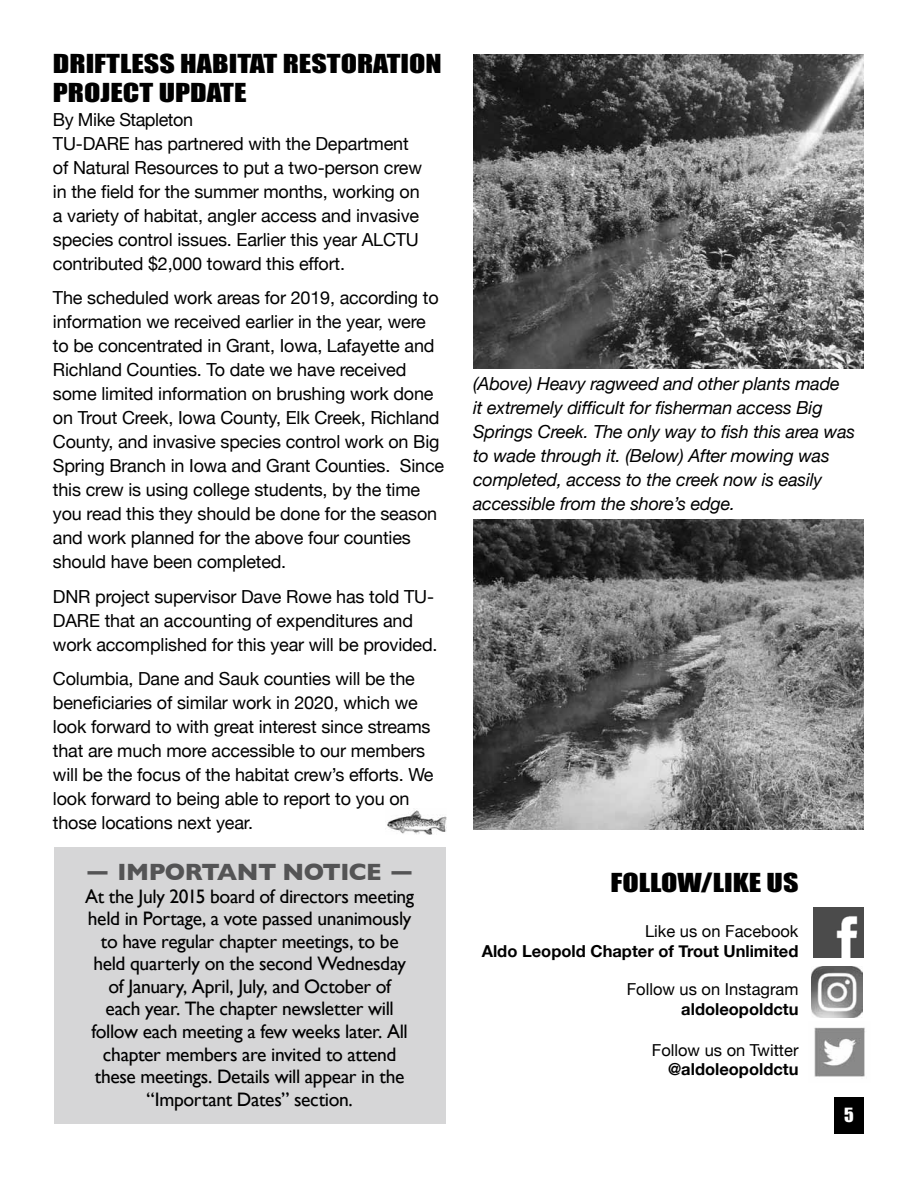
<style>
.page{position:relative;width:918px;height:1188px;background:#fff}
.page>*{position:absolute;margin:0;border:0;box-sizing:border-box;transform-origin:0 0}
.t1{font:24px/28.8px "Impact";color:#000;scale:1.25 1}
.t2{font:700 24px "Gill Sans";letter-spacing:-.02em;color:#545455}
.t3{font:19.5px/22.5px "Gill Sans";letter-spacing:-.02em;color:#000;text-align:center}
.t4{font:18px/24px "Helvetica Neue";letter-spacing:-.01em;color:#000}
.t5{font:italic 18px/24px "Helvetica Neue";letter-spacing:-.01em;color:#000}
.t6{font:18px "Impact";color:#fff}
.t7{font:700 16.5px "Helvetica Neue";color:#000}
.t8{font:16.5px "Helvetica Neue";color:#000}
.s1{font-family:"Helvetica Neue";font-size:27px}
</style>
<div class="page">
<div style="left:55px;top:847px;width:391px;height:276px;background:#d6d6d7"></div>
<div style="left:835px;top:1098px;width:29px;height:36px;background:#000"></div>
<img style="left:387px;top:810px;width:60px;height:24px">
<img style="left:813px;top:908px;width:50px;height:50px">
<img style="left:812px;top:966px;width:51px;height:51px">
<img style="left:814px;top:1027px;width:51px;height:50px">
<img style="left:473px;top:55px;width:391px;height:313px">
<img style="left:473px;top:520px;width:391px;height:309px">
<h1 class="t1" style="left:53px;top:49px;width:313px">DRIFTLESS HABITAT RESTORATION<br>PROJECT UPDATE</h1>
<p class="t4" style="left:53px;top:107px;width:371px">By Mike Stapleton<br>TU-DARE has partnered with the Department of Natural Resources to put a two-person crew in the field for the summer months, working on a variety of habitat, angler access and invasive species control issues. Earlier this year ALCTU contributed $2,000 toward this effort.</p>
<p class="t4" style="left:53px;top:286px;width:393px">The scheduled work areas for 2019, according to information we received earlier in the year, were to be concentrated in Grant, Iowa, Lafayette and Richland Counties. To date we have received some limited information on brushing work done on Trout Creek, Iowa County, Elk Creek, Richland County, and invasive species control work on Big Spring Branch in Iowa and Grant Counties. Since this crew is using college students, by the time you read this they should be done for the season and work planned for the above four counties should have been completed.</p>
<p class="t4" style="left:53px;top:584px;width:386px">DNR project supervisor Dave Rowe has told TU-<br>DARE that an accounting of expenditures and work accomplished for this year will be provided.</p>
<p class="t4" style="left:53px;top:667px;width:382px">Columbia, Dane and Sauk counties will be the beneficiaries of similar work in 2020, which we look forward to with great interest since streams that are much more accessible to our members will be the focus of the habitat crew’s efforts. We look forward to being able to report to you on those locations next year.</p>
<h1 class="t2" style="left:84px;top:858px;width:333px"><span class="s1">—</span> IMPORTANT NOTICE <span class="s1">—</span></h1>
<p class="t3" style="left:85px;top:885px;width:330px">At the July 2015 board of directors meeting held in Portage, a vote passed unanimously to have regular chapter meetings, to be held quarterly on the second Wednesday of January, April, July, and October of<br>each year. The chapter newsletter will follow each meeting a few weeks later. All chapter members are invited to attend these meetings. Details will appear in the “Important Dates” section.</p>
<p class="t5" style="left:473px;top:371px;width:384px">(Above) Heavy ragweed and other plants made<br>it extremely difficult for fisherman access Big Springs Creek. The only way to fish this area was to wade through it. (Below) After mowing was completed, access to the creek now is easily accessible from the shore’s edge.</p>
<h1 class="t1" style="left:611px;top:868px;width:152px">FOLLOW/LIKE US</h1>
<p class="t8" style="left:645px;top:922px;width:155px">Like us on Facebook</p>
<p class="t7" style="left:482px;top:941px;width:318px">Aldo Leopold Chapter of Trout Unlimited</p>
<p class="t8" style="left:627px;top:979px;width:173px">Follow us on Instagram</p>
<p class="t7" style="left:681px;top:999px;width:119px">aldoleopoldctu</p>
<p class="t8" style="left:652px;top:1040px;width:148px">Follow us on Twitter</p>
<p class="t7" style="left:668px;top:1059px;width:132px">@aldoleopoldctu</p>
<p class="t6" style="left:844px;top:1104px;width:11px">5</p>
</div>
